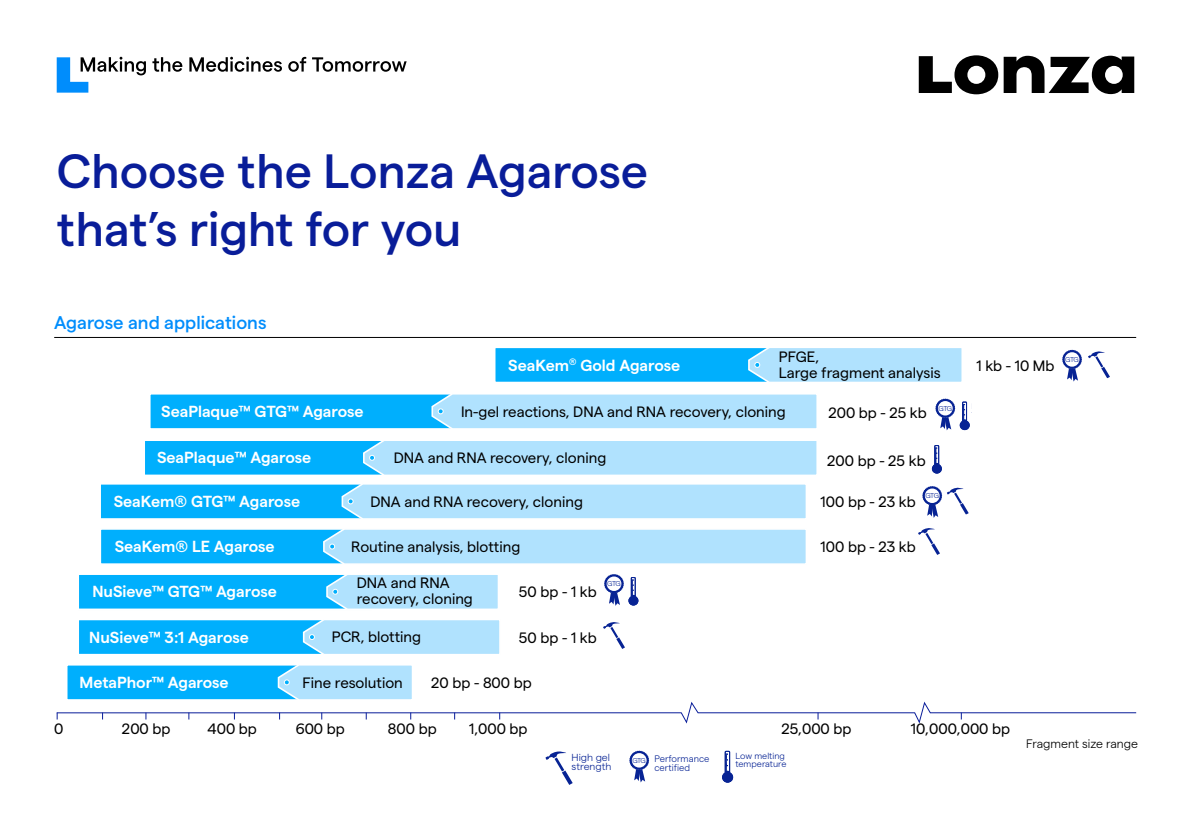
<style>
.page{position:relative;width:1191px;height:840px;background:#fff}
.page>*{position:absolute;margin:0;border:0;box-sizing:border-box;transform-origin:0 0}
.t1{font:500 48px/58px "Matter";color:#091d99}
.t2{font:500 18.4px "Matter";color:#008dfc}
.t3{font:600 16px "Matter";color:#fff}
.t4{font:15px/16px "Matter";color:#000}
.t5{font:300 12.2px "Matter";color:#000}
.t6{font:300 10.2px "Matter";color:#072394}
.t7{font:300 9.4px/9.4px "Matter";color:#072394}
.t8{font:300 8.8px/8.2px "Matter";color:#072394}
.t9{font:300 7px "Matter";letter-spacing:-.08em;color:#072394}
</style>
<div class="page">
<svg style="left:918px;top:55px;width:216px;height:39px"></svg>
<hr style="left:54px;top:337px;width:1082px;height:1px;background:#000">
<div style="left:99px;top:528px;width:266px;height:36px;background:#00affd;border:2px solid #fff"></div>
<svg style="left:322px;top:527px;width:484px;height:38px"></svg>
<div style="left:77px;top:618px;width:294px;height:37px;background:#00affd;border:2px solid #fff"></div>
<svg style="left:301px;top:618px;width:199px;height:37px"></svg>
<div style="left:99px;top:482px;width:276px;height:37px;background:#00affd;border:2px solid #fff"></div>
<svg style="left:340px;top:482px;width:466px;height:37px"></svg>
<div style="left:149px;top:393px;width:316px;height:36px;background:#00affd;border:2px solid #fff"></div>
<svg style="left:430px;top:393px;width:387px;height:36px"></svg>
<div style="left:77px;top:573px;width:295px;height:36px;background:#00affd;border:2px solid #fff"></div>
<svg style="left:325px;top:572px;width:173px;height:38px"></svg>
<div style="left:143px;top:439px;width:259px;height:37px;background:#00affd;border:2px solid #fff"></div>
<svg style="left:361px;top:439px;width:456px;height:37px"></svg>
<div style="left:494px;top:346px;width:327px;height:37px;background:#00affd;border:2px solid #fff"></div>
<svg style="left:746px;top:346px;width:216px;height:37px"></svg>
<svg style="left:922px;top:486px;width:46px;height:31px"></svg>
<svg style="left:918px;top:528px;width:22px;height:26px"></svg>
<svg style="left:935px;top:398px;width:34px;height:32px"></svg>
<svg style="left:56px;top:665px;width:1081px;height:59px"></svg>
<svg style="left:932px;top:445px;width:9px;height:28px"></svg>
<svg style="left:1062px;top:349px;width:20px;height:32px"></svg>
<svg style="left:1088px;top:351px;width:22px;height:27px"></svg>
<svg style="left:604px;top:574px;width:34px;height:31px"></svg>
<svg style="left:603px;top:622px;width:22px;height:26px"></svg>
<svg style="left:629px;top:750px;width:20px;height:32px"></svg>
<svg style="left:545px;top:751px;width:27px;height:33px"></svg>
<svg style="left:722px;top:750px;width:11px;height:32px"></svg>
<svg style="left:57px;top:57px;width:349px;height:36px"></svg>
<h1 class="t1" style="left:57px;top:138px;width:593px">Choose the Lonza Agarose that’s right for you</h1>
<p class="t2" style="left:54px;top:309px;width:214px">Agarose and applications</p>
<p class="t3" style="left:508px;top:353px;width:173px">SeaKem<sup>®</sup> Gold Agarose</p>
<p class="t4" style="left:779px;top:347px;width:163px">PFGE,<br>Large fragment analysis</p>
<p class="t9" style="left:938px;top:403px;width:15px">GTG</p>
<p class="t3" style="left:161px;top:399px;width:204px">SeaPlaque™ GTG™ Agarose</p>
<p class="t4" style="left:461px;top:402px;width:326px">In-gel reactions, DNA and RNA recovery, cloning</p>
<p class="t4" style="left:828px;top:403px;width:100px">200 bp - 25 kb</p>
<p class="t3" style="left:157px;top:445px;width:156px">SeaPlaque™ Agarose</p>
<p class="t4" style="left:394px;top:448px;width:214px">DNA and RNA recovery, cloning</p>
<p class="t4" style="left:827px;top:451px;width:100px">200 bp - 25 kb</p>
<p class="t3" style="left:114px;top:489px;width:188px">SeaKem® GTG™ Agarose</p>
<p class="t4" style="left:370px;top:492px;width:214px">DNA and RNA recovery, cloning</p>
<p class="t4" style="left:820px;top:492px;width:97px">100 bp - 23 kb</p>
<p class="t9" style="left:925px;top:490px;width:15px">GTG</p>
<p class="t3" style="left:115px;top:534px;width:161px">SeaKem® LE Agarose</p>
<p class="t4" style="left:351px;top:537px;width:171px">Routine analysis, blotting</p>
<p class="t4" style="left:820px;top:537px;width:97px">100 bp - 23 kb</p>
<p class="t4" style="left:357px;top:573px;width:118px">DNA and RNA recovery, cloning</p>
<p class="t3" style="left:92px;top:579px;width:186px">NuSieve™ GTG™ Agarose</p>
<p class="t4" style="left:519px;top:582px;width:79px">50 bp - 1 kb</p>
<p class="t3" style="left:89px;top:625px;width:161px">NuSieve™ 3:1 Agarose</p>
<p class="t4" style="left:332px;top:627px;width:91px">PCR, blotting</p>
<p class="t4" style="left:519px;top:628px;width:79px">50 bp - 1 kb</p>
<p class="t9" style="left:607px;top:578px;width:15px">GTG</p>
<p class="t3" style="left:79px;top:670px;width:151px">MetaPhor™ Agarose</p>
<p class="t4" style="left:302px;top:672px;width:102px">Fine resolution</p>
<p class="t4" style="left:431px;top:672px;width:102px">20 bp - 800 bp</p>
<p class="t4" style="left:976px;top:356px;width:79px">1 kb - 10 Mb</p>
<p class="t9" style="left:1065px;top:354px;width:15px">GTG</p>
<p class="t4" style="left:54px;top:719px;width:11px">0</p>
<p class="t4" style="left:122px;top:719px;width:50px">200 bp</p>
<p class="t4" style="left:208px;top:719px;width:51px">400 bp</p>
<p class="t4" style="left:296px;top:719px;width:51px">600 bp</p>
<p class="t4" style="left:388px;top:719px;width:50px">800 bp</p>
<p class="t4" style="left:469px;top:719px;width:60px">1,000 bp</p>
<p class="t4" style="left:781px;top:719px;width:72px">25,000 bp</p>
<p class="t4" style="left:911px;top:719px;width:101px">10,000,000 bp</p>
<p class="t6" style="left:571px;top:749px;width:40px">High gel</p>
<p class="t9" style="left:632px;top:754px;width:15px">GTG</p>
<p class="t6" style="left:571px;top:759px;width:41px">strength</p>
<p class="t8" style="left:735px;top:750px;width:53px">Low melting temperature</p>
<p class="t7" style="left:654px;top:752px;width:56px">Performance certified</p>
<p class="t5" style="left:1026px;top:734px;width:113px">Fragment size range</p>
</div>
